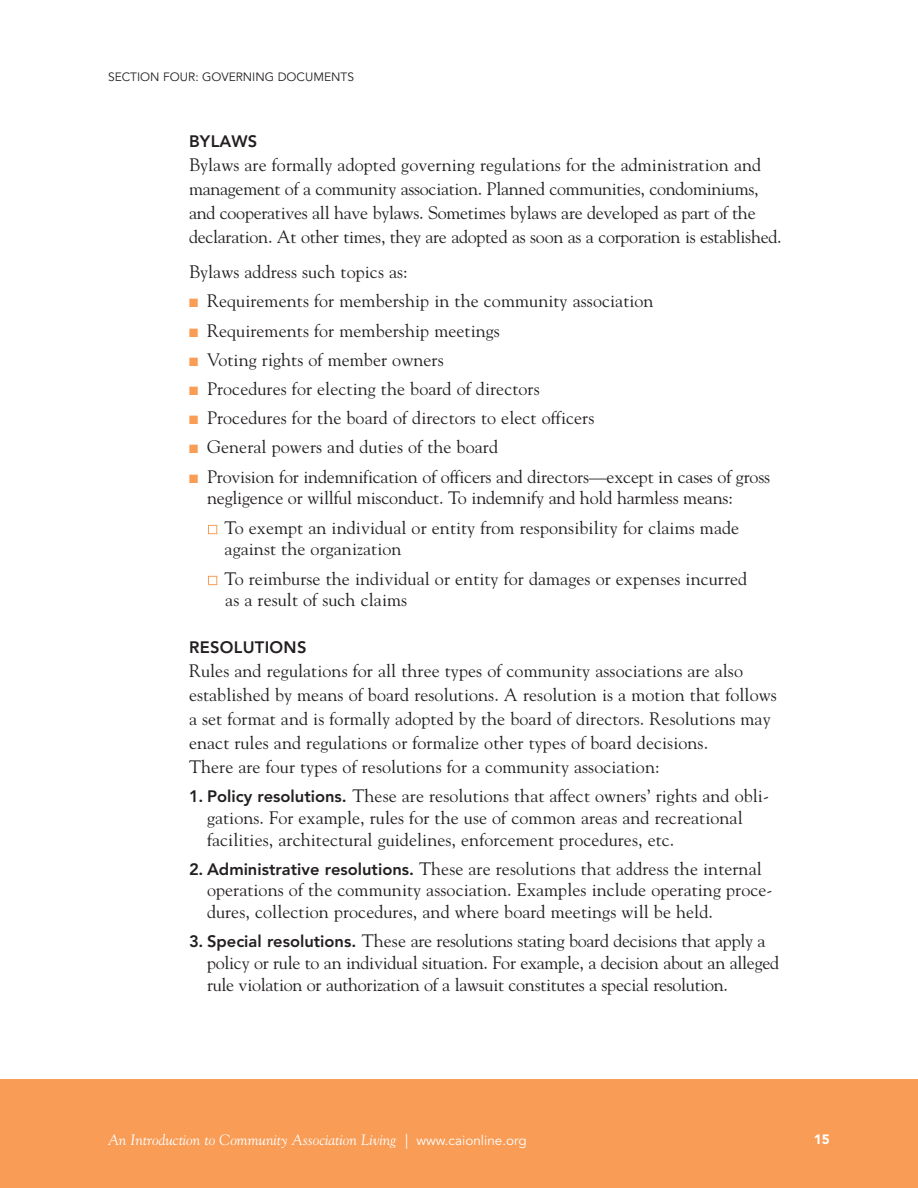
<style>
.page{position:relative;width:918px;height:1188px;background:#fff}
.page>*{position:absolute;margin:0;border:0;box-sizing:border-box;transform-origin:0 0}
.t1{font:18px/21.8px "Goudy";letter-spacing:.005em;color:#231f20}
.t2{font:18px/24px "Goudy";letter-spacing:-.015em;color:#231f20}
.t3{font:800 16.5px "Avenir";letter-spacing:.02em;color:#231f20}
.t4{font:italic 15px "Goudy";color:#fff}
.t5{font:900 13.5px "Avenir";color:#fff}
.t6{font:12px "Avenir";color:#231f20}
.s1{color:#f89c56}
.s2{color:#fff}
.s3{font-family:"Avenir";font-weight:800;font-size:16.5px}
.s4{font-family:"Adobe Garamond"}
.s5{font-family:"Avenir";font-style:normal;font-size:13.5px}
</style>
<div class="page">
<div style="left:0;top:1080px;width:918px;height:108px;background:#f89c56"></div>
<p class="t6" style="left:108px;top:72px;width:248px">SECTION FOUR: GOVERNING DOCUMENTS</p>
<p class="t3" style="left:189px;top:135px;width:70px">BYLAWS</p>
<p class="t2" style="left:189px;top:153px;width:594px">Bylaws are formally adopted governing regulations for the administration and management of a community association. Planned communities, condominiums, and cooperatives all have bylaws. Sometimes bylaws are developed as part of the declaration. At other times, they are adopted as soon as a corporation is established.</p>
<p class="t1" style="left:189px;top:261px;width:220px">Bylaws address such topics as:</p>
<p class="t1" style="left:189px;top:290px;width:466px"><span class="s1">■</span> Requirements for membership in the community association</p>
<p class="t1" style="left:189px;top:320px;width:312px"><span class="s1">■</span> Requirements for membership meetings</p>
<p class="t1" style="left:189px;top:349px;width:256px"><span class="s1">■</span> Voting rights of member owners</p>
<p class="t1" style="left:189px;top:378px;width:352px"><span class="s1">■</span> Procedures for electing the board of directors</p>
<p class="t1" style="left:189px;top:407px;width:407px"><span class="s1">■</span> Procedures for the board of directors to elect officers</p>
<p class="t1" style="left:189px;top:436px;width:311px"><span class="s1">■</span> General powers and duties of the board</p>
<p class="t1" style="left:207px;top:466px;width:565px;text-indent:-18px"><span class="s1">■</span> Provision for indemnification of officers and directors—except in cases of gross negligence or willful misconduct. To indemnify and hold harmless means:</p>
<p class="t1" style="left:225px;top:517px;width:516px;text-indent:-17px"><span class="s2">■</span> To exempt an individual or entity from responsibility for claims made against the organization</p>
<p class="t1" style="left:225px;top:568px;width:523px;text-indent:-17px"><span class="s2">■</span> To reimburse the individual or entity for damages or expenses incurred as a result of such claims</p>
<p class="t3" style="left:189px;top:640px;width:119px">RESOLUTIONS</p>
<p class="t1" style="left:189px;top:659px;width:589px;line-height:24px">Rules and regulations for all three types of community associations are also established by means of board resolutions. A resolution is a motion that follows a set format and is formally adopted by the board of directors. Resolutions may enact rules and regulations or formalize other types of board decisions.<br>There are four types of resolutions for a community association:</p>
<p class="t1" style="left:207px;top:785px;width:564px;text-indent:-18px"><span class="s3">1. Policy resolutions.</span> These are resolutions that affect owners’ rights and obli&shy;gations. For example, rules for the use of common areas and recreational facilities, architectural guidelines, enforcement procedures, etc.</p>
<p class="t1" style="left:207px;top:858px;width:567px;text-indent:-18px"><span class="s3">2. Administrative resolutions.</span> These are resolutions that address the internal operations of the community association. Examples include operating proce&shy;dures, collection procedures, and where board meetings will be held.</p>
<p class="t2" style="left:207px;top:930px;width:574px;line-height:21.8px;text-indent:-18px"><span class="s3">3. Special resolutions.</span> These are resolutions stating board decisions that apply a policy or rule to an individual situation. For example, a decision about an alleged rule violation or authorization of a lawsuit constitutes a special resolution.</p>
<p class="t4" style="left:108px;top:1131px;width:420px">An Introduction to Community Association Living <span class="s4">|</span> <span class="s5">www.caionline.org</span></p>
<p class="t5" style="left:814px;top:1134px;width:17px">15</p>
</div>
